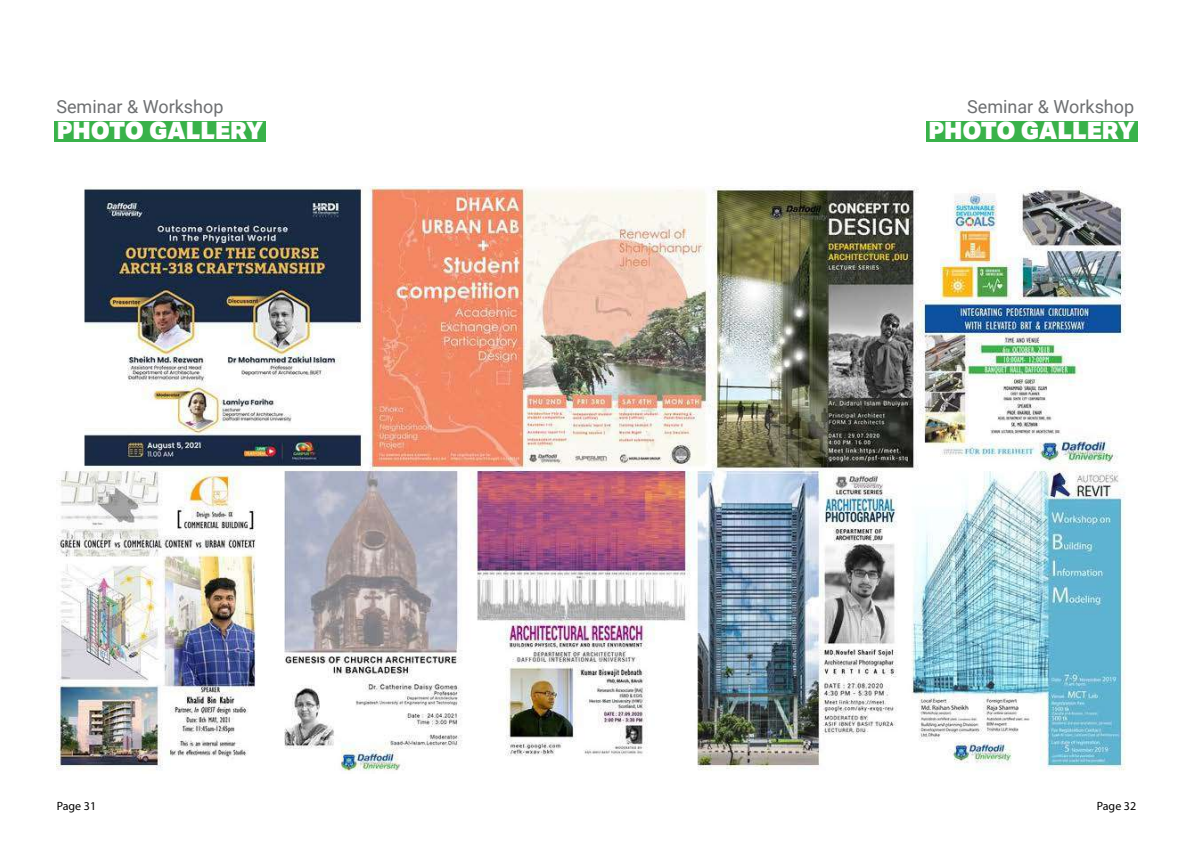
<style>
.page{position:relative;width:1191px;height:842px;background:#fff}
.page>*{position:absolute;margin:0;border:0;box-sizing:border-box;transform-origin:0 0}
.t1{font:900 24px "Aktiv Grotesk";letter-spacing:-.005em;color:#fff}
.t2{font:18px "Roboto";color:#6d6f71}
.t3{font:12px "Myriad Pro";color:#000}
</style>
<div class="page">
<img style="left:57px;top:186px;width:1068px;height:585px">
<div style="left:54px;top:121px;width:212px;height:21px;background:#39b24a"></div>
<div style="left:925px;top:121px;width:212px;height:21px;background:#39b24a"></div>
<p class="t2" style="left:56px;top:94px;width:169px">Seminar &amp; Workshop</p>
<h1 class="t1" style="left:57px;top:115px;width:208px">PHOTO GALLERY</h1>
<p class="t2" style="left:967px;top:94px;width:169px">Seminar &amp; Workshop</p>
<h1 class="t1" style="left:928px;top:115px;width:208px">PHOTO GALLERY</h1>
<p class="t3" style="left:57px;top:799px;width:41px">Page 31</p>
<p class="t3" style="left:1096px;top:799px;width:41px">Page 32</p>
</div>
